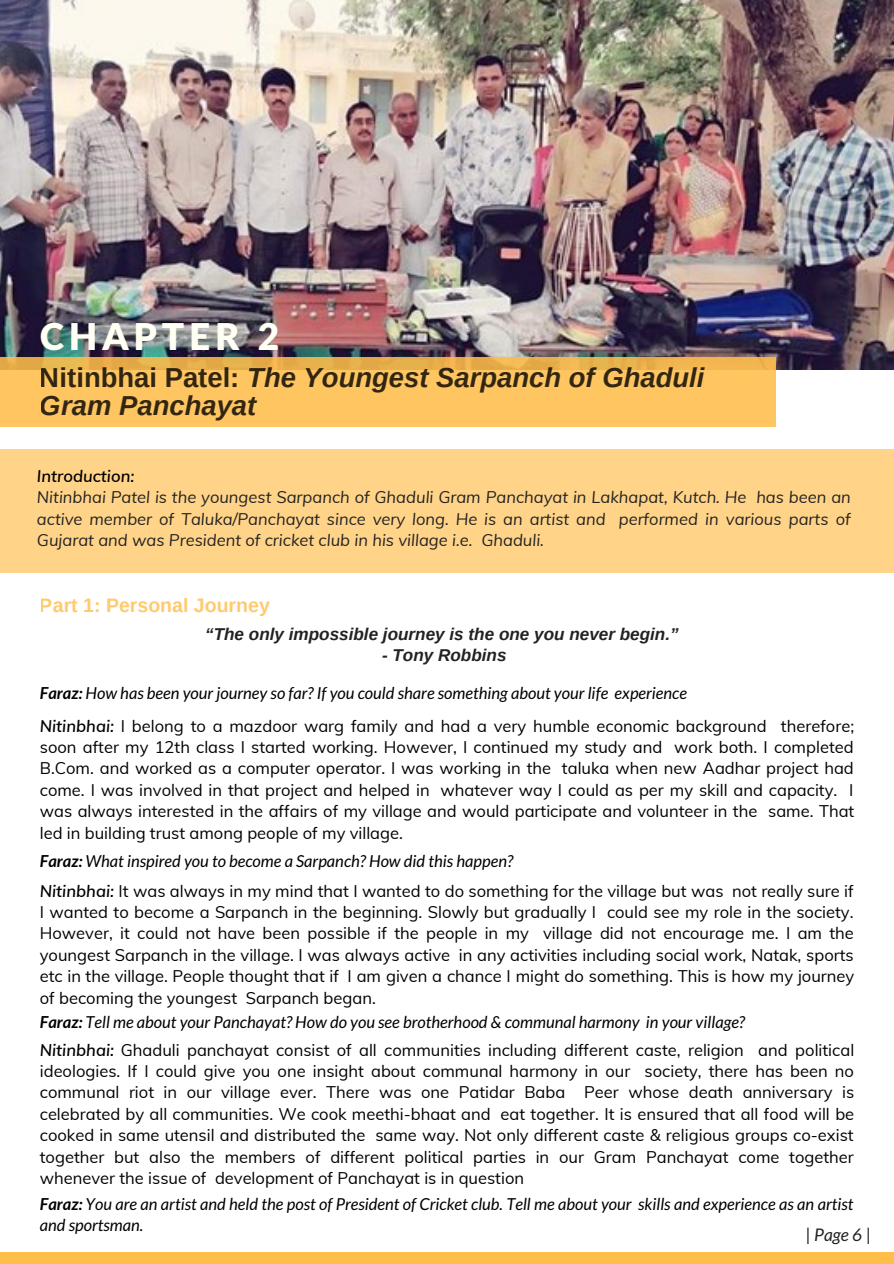
<style>
.page{position:relative;width:894px;height:1264px;background:#fff}
.page>*{position:absolute;margin:0;border:0;box-sizing:border-box;transform-origin:0 0}
.t1{font:900 36.9px "Lato Latin";letter-spacing:.13em;color:#fffff4}
.t2{font:italic 700 27.45px/27.6px "Arimo";color:#000}
.t3{font:700 19.5px "Arimo";color:#ffbd4a}
.t4{font:italic 17.4px "Lato";color:#222}
.t5{font:italic 700 17.1px "Arimo";color:#222}
.t6{font:16.5px/21.5px "Muli";color:#000;text-align:justify}
.t7{font:italic 16.5px/21.5px "Lato";color:#000}
.t8{font:italic 16.5px/21.5px "Muli";color:#222;text-align:justify}
.t9{font:italic 600 16.5px "Muli";color:#000}
.s1{font-style:normal}
.s2{font-weight:700}
.s3{font-weight:600;font-style:italic}
</style>
<div class="page">
<img style="left:0;top:0;width:893px;height:369px">
<div style="left:0;top:449px;width:893px;height:124px;background:#ffd388"></div>
<svg style="left:0;top:357px;width:775px;height:69px;background:#fac05c"></svg>
<div style="left:0;top:1252px;width:893px;height:11px;background:#ffbd4a"></div>
<p class="t1" style="left:40px;top:320px;width:241px">CHAPTER 2</p>
<h2 class="t2" style="left:40px;top:364px;width:666px"><span class="s1">Nitinbhai Patel:</span> The Youngest Sarpanch of Ghaduli<br>Gram Panchayat</h2>
<p class="t9" style="left:37px;top:465px;width:99px">Introduction:</p>
<p class="t8" style="left:37px;top:486px;width:815px">Nitinbhai Patel is the youngest Sarpanch of Ghaduli Gram Panchayat in Lakhapat, Kutch. He has been an active member of Taluka/Panchayat since very long. He is an artist and performed in various parts of Gujarat and was President of cricket club in his village i.e. Ghaduli.</p>
<p class="t3" style="left:40px;top:594px;width:231px">Part 1: Personal Journey</p>
<p class="t5" style="left:205px;top:624px;width:475px">“The only impossible journey is the one you never begin.”</p>
<p class="t5" style="left:382px;top:645px;width:126px">- Tony Robbins</p>
<p class="t7" style="left:40px;top:681px;width:648px"><span class="s2">Faraz:</span> How has been your journey so far? If you could share something about your life experience</p>
<p class="t6" style="left:40px;top:714px;width:815px"><span class="s3">Nitinbhai:</span> I belong to a mazdoor warg family and had a very humble economic background therefore; soon after my 12th class I started working. However, I continued my study and work both. I completed B.Com. and worked as a computer operator. I was working in the taluka when new Aadhar project had come. I was involved in that project and helped in whatever way I could as per my skill and capacity. I was always interested in the affairs of my village and would participate and volunteer in the same. That led in building trust among people of my village.</p>
<p class="t7" style="left:40px;top:849px;width:474px"><span class="s2">Faraz:</span> What inspired you to become a Sarpanch? How did this happen?</p>
<p class="t6" style="left:40px;top:879px;width:815px"><span class="s3">Nitinbhai:</span> It was always in my mind that I wanted to do something for the village but was not really sure if I wanted to become a Sarpanch in the beginning. Slowly but gradually I could see my role in the society.<br>However, it could not have been possible if the people in my village did not encourage me. I am the youngest Sarpanch in the village. I was always active in any activities including social work, Natak, sports etc in the village. People thought that if I am given a chance I might do something. This is how my journey of becoming the youngest Sarpanch began.</p>
<p class="t7" style="left:40px;top:1010px;width:706px"><span class="s2">Faraz:</span> Tell me about your Panchayat? How do you see brotherhood &amp; communal harmony in your village?</p>
<p class="t6" style="left:40px;top:1038px;width:815px"><span class="s3">Nitinbhai:</span> Ghaduli panchayat consist of all communities including different caste, religion and political ideologies. If I could give you one insight about communal harmony in our society, there has been no communal riot in our village ever. There was one Patidar Baba Peer whose death anniversary is celebrated by all communities. We cook meethi-bhaat and eat together. It is ensured that all food will be cooked in same utensil and distributed the same way. Not only different caste &amp; religious groups co-exist together but also the members of different political parties in our Gram Panchayat come together whenever the issue of development of Panchayat is in question</p>
<p class="t7" style="left:40px;top:1192px;width:815px"><span class="s2">Faraz:</span> You are an artist and held the post of President of Cricket club. Tell me about your skills and experience as an artist and sportsman.</p>
<p class="t4" style="left:805px;top:1224px;width:67px"><span class="s1">|</span>Page6<span class="s1">|</span></p>
</div>
